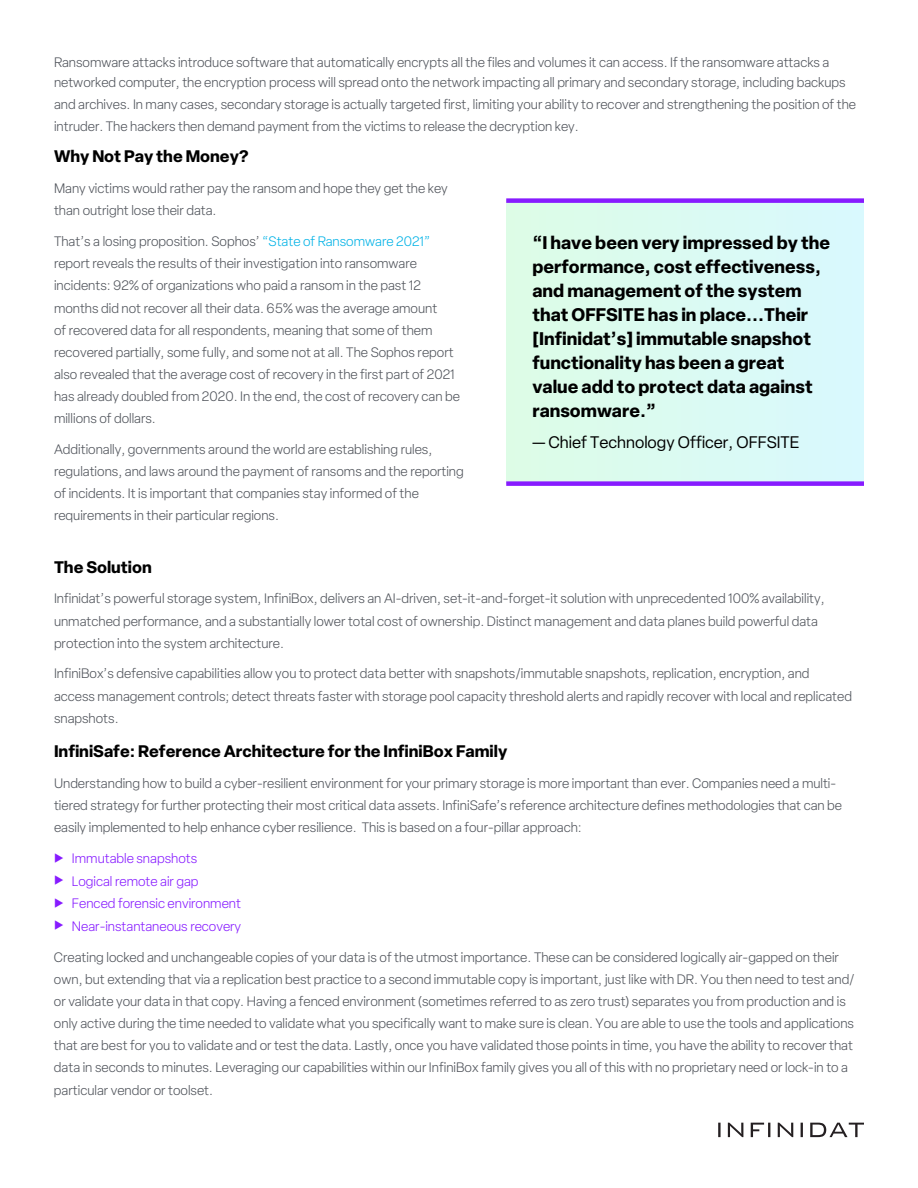
<style>
.page{position:relative;width:918px;height:1188px;background:#fff}
.page>*{position:absolute;margin:0;border:0;box-sizing:border-box;transform-origin:0 0}
.t1{font:700 18px/24px "Elza";color:#000}
.t2{font:700 16.5px "Elza";color:#000}
.t3{font:16.5px "Elza";color:#000}
.t4{font:300 13.5px/22.2px "Elza";color:#4f535a}
.t5{font:300 13.5px "Elza";color:#871bff}
.s1{color:#00b2e6}
</style>
<div class="page">
<div style="left:506px;top:200px;width:358px;height:284px;background:#dbfaf2"></div>
<div style="left:506px;top:198px;width:358px;height:5px;background:#871bff"></div>
<div style="left:506px;top:481px;width:358px;height:5px;background:#871bff"></div>
<svg style="left:718px;top:1123px;width:146px;height:14px"></svg>
<p class="t4" style="left:54px;top:52px;width:793px;line-height:20.2px">Ransomware attacks introduce software that automatically encrypts all the files and volumes it can access. If the ransomware attacks a networked computer, the encryption process will spread onto the network impacting all primary and secondary storage, including backups</p>
<p class="t4" style="left:54px;top:93px;width:804px">and archives. In many cases, secondary storage is actually targeted first, limiting your ability to recover and strengthening the position of the intruder. The hackers then demand payment from the victims to release the decryption key.</p>
<p class="t2" style="left:54px;top:145px;width:196px">Why Not Pay the Money?</p>
<p class="t4" style="left:54px;top:177px;width:395px">Many victims would rather pay the ransom and hope they get the key than outright lose their data.</p>
<p class="t4" style="left:54px;top:230px;width:408px">That’s a losing proposition. Sophos’ <span class="s1">“State of Ransomware 2021” </span>report reveals the results of their investigation into ransomware incidents: 92% of organizations who paid a ransom in the past 12 months did not recover all their data. 65% was the average amount<br>of recovered data for all respondents, meaning that some of them recovered partially, some fully, and some not at all. The Sophos report also revealed that the average cost of recovery in the first part of 2021 has already doubled from 2020. In the end, the cost of recovery can be millions of dollars.</p>
<p class="t4" style="left:54px;top:438px;width:411px">Additionally, governments around the world are establishing rules, regulations, and laws around the payment of ransoms and the reporting of incidents. It is important that companies stay informed of the requirements in their particular regions.</p>
<p class="t2" style="left:54px;top:555px;width:99px">The Solution</p>
<p class="t4" style="left:54px;top:588px;width:772px">Infinidat’s powerful storage system, InfiniBox, delivers an AI-driven, set-it-and-forget-it solution with unprecedented 100% availability, unmatched performance, and a substantially lower total cost of ownership. Distinct management and data planes build powerful data protection into the system architecture.</p>
<p class="t4" style="left:54px;top:663px;width:799px">InfiniBox’s defensive capabilities allow you to protect data better with snapshots/immutable snapshots, replication, encryption, and access management controls; detect threats faster with storage pool capacity threshold alerts and rapidly recover with local and replicated snapshots.</p>
<p class="t2" style="left:54px;top:740px;width:455px">InfiniSafe: Reference Architecture for the InfiniBox Family</p>
<p class="t4" style="left:54px;top:772px;width:790px">Understanding how to build a cyber-resilient environment for your primary storage is more important than ever. Companies need a multi&shy;tiered strategy for further protecting their most critical data assets. InfiniSafe’s reference architecture defines methodologies that can be easily implemented to help enhance cyber resilience. This is based on a four-pillar approach:</p>
<p class="t5" style="left:54px;top:850px;width:145px">◆ Immutable snapshots</p>
<p class="t5" style="left:54px;top:872px;width:146px">◆ Logical remote air gap</p>
<p class="t5" style="left:54px;top:895px;width:189px">◆ Fenced forensic environment</p>
<p class="t5" style="left:54px;top:917px;width:189px">◆ Near-instantaneous recovery</p>
<p class="t4" style="left:54px;top:946px;width:802px">Creating locked and unchangeable copies of your data is of the utmost importance. These can be considered logically air-gapped on their own, but extending that via a replication best practice to a second immutable copy is important, just like with DR. You then need to test and/ or validate your data in that copy. Having a fenced environment (sometimes referred to as zero trust) separates you from production and is only active during the time needed to validate what you specifically want to make sure is clean. You are able to use the tools and applications that are best for you to validate and or test the data. Lastly, once you have validated those points in time, you have the ability to recover that data in seconds to minutes. Leveraging our capabilities within our InfiniBox family gives you all of this with no proprietary need or lock-in to a particular vendor or toolset.</p>
<p class="t1" style="left:532px;top:230px;width:299px">“I have been very impressed by the performance, cost effectiveness, and management of the system that OFFSITE has in place...Their [Infinidat’s] immutable snapshot functionality has been a great value add to protect data against ransomware.”</p>
<p class="t3" style="left:532px;top:432px;width:269px">— Chief Technology Officer, OFFSITE</p>
</div>
